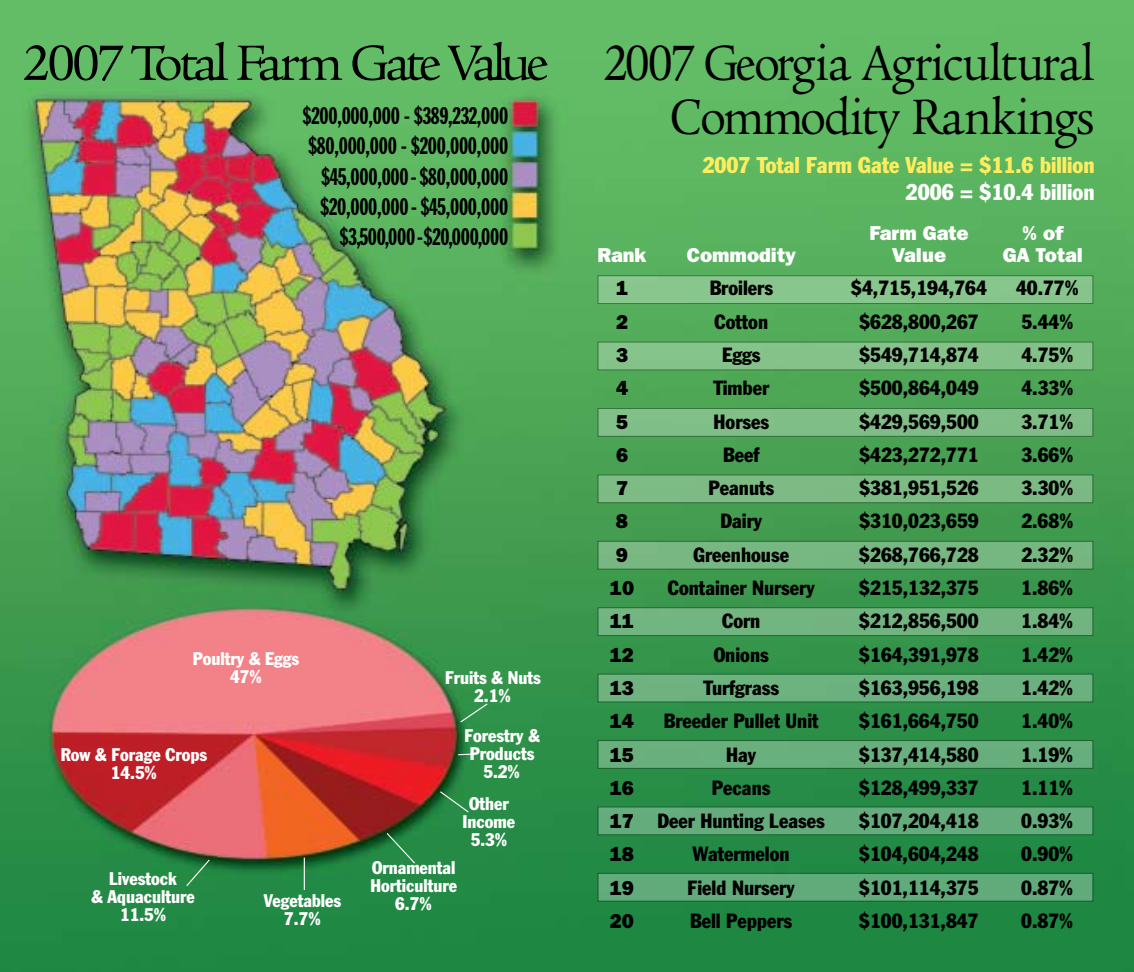
<style>
.page{position:relative;width:1134px;height:972px;background:#fff}
.page>*{position:absolute;margin:0;border:0;box-sizing:border-box;transform-origin:0 0}
.t1{font:54px/54px "Legacy Ser ITC";letter-spacing:-.04em;color:#000;text-align:right;scale:.9 1}
.t2{font:54px "Legacy Ser ITC";letter-spacing:-.08em;color:#000}
.t3{font:23.62px/30.4px "Franklin Gothic Extra Cond";letter-spacing:-.01em;color:#000;text-align:right}
.t4{font:condensed 22.5px "Franklin Gothic";color:#ffed5f}
.t5{font:condensed 22.5px "Franklin Gothic";color:#fff}
.t6{font:condensed 20.25px "Franklin Gothic";color:#000}
.t7{font:800 20.25px "Franklin Gothic";color:#fff}
.t8{font:800 20.25px "Franklin Gothic";color:#000}
.t9{font:condensed 18px/18px "Franklin Gothic";color:#fff;text-align:center}
.s1{font-weight:800;font-stretch:normal}
</style>
<div class="page">
<img style="left:0;top:0;width:1134px;height:972px">
<svg style="left:459px;top:702px;width:30px;height:22px"></svg>
<svg style="left:457px;top:753px;width:18px;height:3px"></svg>
<svg style="left:439px;top:790px;width:31px;height:24px"></svg>
<svg style="left:386px;top:832px;width:30px;height:33px"></svg>
<hr style="left:304px;top:858px;width:1px;height:32px;background:#fff">
<div style="left:598px;top:276px;width:495px;height:28px;background:#87c68c"></div>
<div style="left:598px;top:342px;width:495px;height:28px;background:#84c289"></div>
<div style="left:598px;top:408px;width:495px;height:28px;background:#80be87"></div>
<div style="left:598px;top:475px;width:495px;height:28px;background:#7dba84"></div>
<div style="left:598px;top:541px;width:495px;height:28px;background:#77b782"></div>
<div style="left:598px;top:608px;width:495px;height:28px;background:#71b480"></div>
<div style="left:598px;top:674px;width:495px;height:28px;background:#6cb27f"></div>
<div style="left:598px;top:741px;width:495px;height:27px;background:#68b07d"></div>
<div style="left:598px;top:807px;width:495px;height:28px;background:#65ac7d"></div>
<div style="left:598px;top:873px;width:495px;height:28px;background:#61ab7b"></div>
<svg style="left:185px;top:858px;width:26px;height:29px"></svg>
<h1 class="t2" style="left:22px;top:32px;width:528px">2007 Total Farm Gate Value</h1>
<p class="t3" style="left:303px;top:101px;width:207px">$200,000,000 - $389,232,000 $80,000,000 - $200,000,000 $45,000,000 - $80,000,000 $20,000,000 - $45,000,000 $3,500,000 - $20,000,000</p>
<p class="t9" style="left:193px;top:649px;width:108px">Poultry &amp; Eggs<br>47%</p>
<p class="t9" style="left:61px;top:745px;width:148px">Row &amp; Forage Crops<br>14.5%</p>
<p class="t9" style="left:91px;top:870px;width:105px">Livestock<br>&amp; Aquaculture<br>11.5%</p>
<p class="t9" style="left:264px;top:892px;width:79px">Vegetables<br>7.7%</p>
<p class="t9" style="left:445px;top:669px;width:97px">Fruits &amp; Nuts<br>2.1%</p>
<p class="t9" style="left:465px;top:726px;width:77px">Forestry &amp;<br>Products<br>5.2%</p>
<p class="t9" style="left:463px;top:795px;width:54px">Other<br>Income<br>5.3%</p>
<p class="t9" style="left:370px;top:859px;width:88px">Ornamental<br>Horticulture<br>6.7%</p>
<h1 class="t1" style="left:603px;top:36px;width:547px">2007 Georgia Agricultural<br>Commodity Rankings</h1>
<p class="t4" style="left:702px;top:152px;width:394px">2007 Total Farm Gate Value = $11.6 billion</p>
<p class="t5" style="left:906px;top:179px;width:191px">2006 = $10.4 billion</p>
<p class="t7" style="left:870px;top:221px;width:101px">Farm Gate</p>
<p class="t7" style="left:1022px;top:221px;width:43px">% of</p>
<p class="t7" style="left:597px;top:243px;width:51px">Rank</p>
<p class="t7" style="left:687px;top:243px;width:111px">Commodity</p>
<p class="t7" style="left:892px;top:243px;width:56px">Value</p>
<p class="t7" style="left:1003px;top:243px;width:82px">GA Total</p>
<p class="t8" style="left:616px;top:277px;width:14px">1</p>
<p class="t6" style="left:710px;top:276px;width:65px">Broilers</p>
<p class="t6" style="left:851px;top:276px;width:137px">$4,715,194,764</p>
<p class="t6" style="left:1016px;top:276px;width:64px">40.77%</p>
<p class="t8" style="left:616px;top:310px;width:14px">2</p>
<p class="t6" style="left:715px;top:309px;width:55px">Cotton</p>
<p class="t6" style="left:859px;top:309px;width:121px">$628,800,267</p>
<p class="t6" style="left:1021px;top:309px;width:53px">5.44%</p>
<p class="t8" style="left:616px;top:343px;width:14px">3</p>
<p class="t6" style="left:722px;top:342px;width:40px">Eggs</p>
<p class="t6" style="left:859px;top:342px;width:121px">$549,714,874</p>
<p class="t6" style="left:1021px;top:342px;width:53px">4.75%</p>
<p class="t8" style="left:616px;top:376px;width:14px">4</p>
<p class="t6" style="left:713px;top:376px;width:57px">Timber</p>
<p class="t6" style="left:859px;top:376px;width:121px">$500,864,049</p>
<p class="t6" style="left:1021px;top:376px;width:53px">4.33%</p>
<p class="t8" style="left:616px;top:410px;width:14px">5</p>
<p class="t6" style="left:714px;top:409px;width:57px">Horses</p>
<p class="t6" style="left:859px;top:409px;width:121px">$429,569,500</p>
<p class="t6" style="left:1021px;top:409px;width:53px">3.71%</p>
<p class="t8" style="left:616px;top:443px;width:14px">6</p>
<p class="t6" style="left:723px;top:442px;width:38px">Beef</p>
<p class="t6" style="left:859px;top:442px;width:121px">$423,272,771</p>
<p class="t6" style="left:1021px;top:442px;width:53px">3.66%</p>
<p class="t8" style="left:616px;top:476px;width:14px">7</p>
<p class="t6" style="left:709px;top:476px;width:67px">Peanuts</p>
<p class="t6" style="left:859px;top:476px;width:121px">$381,951,526</p>
<p class="t6" style="left:1021px;top:476px;width:53px">3.30%</p>
<p class="t8" style="left:616px;top:510px;width:14px">8</p>
<p class="t6" style="left:720px;top:509px;width:43px">Dairy</p>
<p class="t6" style="left:859px;top:509px;width:121px">$310,023,659</p>
<p class="t6" style="left:1021px;top:509px;width:53px">2.68%</p>
<p class="t8" style="left:616px;top:543px;width:14px">9</p>
<p class="t6" style="left:693px;top:542px;width:97px">Greenhouse</p>
<p class="t6" style="left:859px;top:542px;width:121px">$268,766,728</p>
<p class="t6" style="left:1021px;top:542px;width:53px">2.32%</p>
<p class="t8" style="left:610px;top:576px;width:26px">10</p>
<p class="t6" style="left:668px;top:576px;width:148px">Container Nursery</p>
<p class="t6" style="left:859px;top:576px;width:121px">$215,132,375</p>
<p class="t6" style="left:1021px;top:576px;width:53px">1.86%</p>
<p class="t8" style="left:610px;top:610px;width:26px">11</p>
<p class="t6" style="left:722px;top:609px;width:40px">Corn</p>
<p class="t6" style="left:859px;top:609px;width:121px">$212,856,500</p>
<p class="t6" style="left:1021px;top:609px;width:53px">1.84%</p>
<p class="t8" style="left:610px;top:643px;width:26px">12</p>
<p class="t6" style="left:714px;top:642px;width:57px">Onions</p>
<p class="t6" style="left:859px;top:642px;width:121px">$164,391,978</p>
<p class="t6" style="left:1021px;top:642px;width:53px">1.42%</p>
<p class="t8" style="left:610px;top:676px;width:26px">13</p>
<p class="t6" style="left:703px;top:675px;width:77px">Turfgrass</p>
<p class="t6" style="left:859px;top:675px;width:121px">$163,956,198</p>
<p class="t6" style="left:1021px;top:675px;width:53px">1.42%</p>
<p class="t8" style="left:610px;top:709px;width:26px">14</p>
<p class="t6" style="left:664px;top:709px;width:156px">Breeder Pullet Unit</p>
<p class="t6" style="left:859px;top:709px;width:121px">$161,664,750</p>
<p class="t6" style="left:1021px;top:709px;width:53px">1.40%</p>
<p class="t8" style="left:610px;top:743px;width:26px">15</p>
<p class="t6" style="left:726px;top:742px;width:32px">Hay</p>
<p class="t6" style="left:859px;top:742px;width:121px">$137,414,580</p>
<p class="t6" style="left:1021px;top:742px;width:53px">1.19%</p>
<p class="t8" style="left:610px;top:776px;width:26px">16</p>
<p class="t6" style="left:712px;top:775px;width:60px">Pecans</p>
<p class="t6" style="left:859px;top:775px;width:121px">$128,499,337</p>
<p class="t6" style="left:1021px;top:775px;width:53px">1.11%</p>
<p class="t6" style="left:610px;top:809px;width:216px"><span class="s1">17</span> Deer Hunting Leases</p>
<p class="t6" style="left:859px;top:809px;width:121px">$107,204,418</p>
<p class="t6" style="left:1021px;top:809px;width:53px">0.93%</p>
<p class="t8" style="left:610px;top:843px;width:26px">18</p>
<p class="t6" style="left:693px;top:842px;width:99px">Watermelon</p>
<p class="t6" style="left:859px;top:842px;width:121px">$104,604,248</p>
<p class="t6" style="left:1021px;top:842px;width:53px">0.90%</p>
<p class="t8" style="left:610px;top:876px;width:26px">19</p>
<p class="t6" style="left:688px;top:875px;width:109px">Field Nursery</p>
<p class="t6" style="left:859px;top:875px;width:121px">$101,114,375</p>
<p class="t6" style="left:1021px;top:875px;width:53px">0.87%</p>
<p class="t8" style="left:610px;top:909px;width:26px">20</p>
<p class="t6" style="left:690px;top:908px;width:104px">Bell Peppers</p>
<p class="t6" style="left:859px;top:908px;width:121px">$100,131,847</p>
<p class="t6" style="left:1021px;top:908px;width:53px">0.87%</p>
</div>
